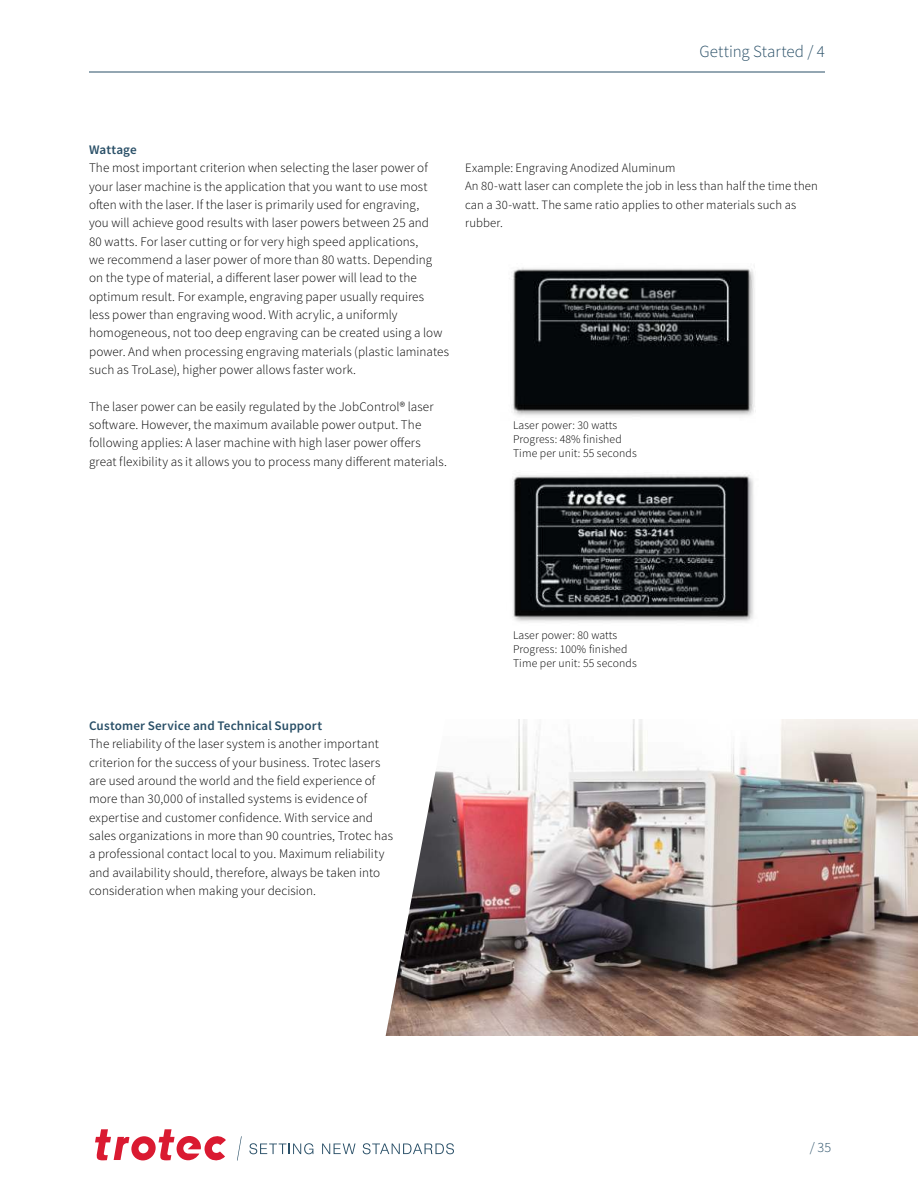
<style>
.page{position:relative;width:918px;height:1188px;background:#fff}
.page>*{position:absolute;margin:0;border:0;box-sizing:border-box;transform-origin:0 0}
.t1{font:300 16.95px "Source Sans Pro";color:#294f67}
.t2{font:300 14.1px "Source Sans Pro";color:#294f67}
.t3{font:300 13.05px/18.3px "Source Sans Pro";letter-spacing:.01em;color:#000}
.t4{font:600 13.05px "Source Sans Pro";letter-spacing:.01em;color:#294f67}
.t5{font:300 12.75px/18.3px "Source Sans Pro";letter-spacing:.01em;color:#000}
.t6{font:300 11.7px/14.1px "Source Sans Pro";letter-spacing:.01em;color:#000}
</style>
<div class="page">
<svg style="left:237px;top:1136px;width:5px;height:25px"></svg>
<svg style="left:249px;top:1143px;width:64px;height:11px"></svg>
<svg style="left:322px;top:1144px;width:34px;height:10px"></svg>
<svg style="left:363px;top:1143px;width:91px;height:11px"></svg>
<svg style="left:95px;top:1129px;width:131px;height:32px"></svg>
<img style="left:483px;top:720px;width:435px;height:316px">
<img style="left:385px;top:771px;width:98px;height:265px">
<hr style="left:89px;top:72px;width:736px;height:1px;background:#294f67">
<img style="left:511px;top:268px;width:244px;height:148px">
<img style="left:512px;top:474px;width:242px;height:148px">
<p class="t1" style="left:700px;top:44px;width:127px">Getting Started / 4</p>
<p class="t4" style="left:89px;top:144px;width:49px">Wattage</p>
<p class="t3" style="left:89px;top:160px;width:362px">The most important criterion when selecting the laser power of your laser machine is the application that you want to use most often with the laser. If the laser is primarily used for engraving,<br>you will achieve good results with laser powers between 25 and<br>80 watts. For laser cutting or for very high speed applications,<br>we recommend a laser power of more than 80 watts. Depending on the type of material, a different laser power will lead to the optimum result. For example, engraving paper usually requires<br>less power than engraving wood. With acrylic, a uniformly homogeneous, not too deep engraving can be created using a low power. And when processing engraving materials (plastic laminates such as TroLase), higher power allows faster work.</p>
<p class="t3" style="left:89px;top:398px;width:359px">The laser power can be easily regulated by the JobControl® laser software. However, the maximum available power output. The following applies: A laser machine with high laser power offers great flexibility as it allows you to process many different materials.</p>
<p class="t5" style="left:465px;top:159px;width:354px">Example: Engraving Anodized Aluminum<br>An 80-watt laser can complete the job in less than half the time then can a 30-watt. The same ratio applies to other materials such as rubber.</p>
<p class="t6" style="left:513px;top:419px;width:125px">Laser power: 30 watts<br>Progress: 48% finished<br>Time per unit: 55 seconds</p>
<p class="t4" style="left:89px;top:720px;width:235px">Customer Service and Technical Support</p>
<p class="t3" style="left:89px;top:736px;width:306px">The reliability of the laser system is another important criterion for the success of your business. Trotec lasers are used around the world and the field experience of more than 30,000 of installed systems is evidence of expertise and customer confidence. With service and sales organizations in more than 90 countries, Trotec has a professional contact local to you. Maximum reliability and availability should, therefore, always be taken into consideration when making your decision.</p>
<p class="t6" style="left:513px;top:629px;width:125px">Laser power: 80 watts<br>Progress: 100% finished<br>Time per unit: 55 seconds</p>
<p class="t2" style="left:810px;top:1142px;width:23px">/ 35</p>
</div>
